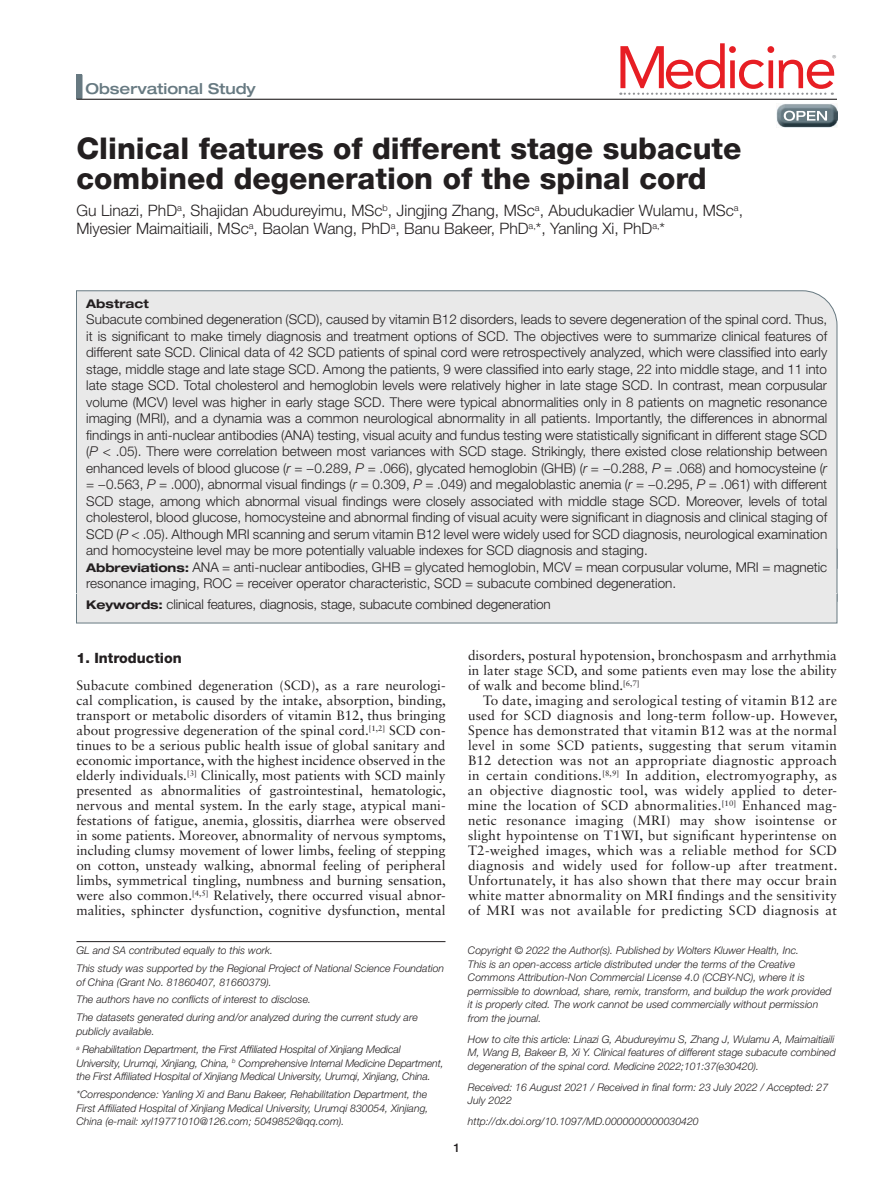
<style>
.page{position:relative;width:891px;height:1188px;background:#fff}
.page>*{position:absolute;margin:0;border:0;box-sizing:border-box;transform-origin:0 0}
.t1{font:59.4px "Avenir";letter-spacing:-.06em;color:#e71e24}
.t2{font:800 30px/30px "Helvetica Neue LT Std";color:#231f20}
.t3{font:300 15.75px/18px "Helvetica Neue LT Std";color:#231f20}
.t4{font:500 expanded 15px "Helvetica Neue LT Std";color:#667981}
.t5{font:800 14.25px "Helvetica Neue LT Std";color:#231f20}
.t6{font:300 13.5px/16.5px "Helvetica Neue LT Std";color:#231f20}
.t7{font:13.5px/15px "Sabon LT Std";color:#231f20;text-align:justify}
.t8{font:700 expanded 12px "Helvetica Neue LT Std";color:#231f20}
.t9{font:500 12px "Helvetica Neue LT Std";color:#231f20}
.t10{font:italic 300 10.5px/13.5px "Helvetica Neue LT Std";color:#231f20}
.t11{font:500 10.35px "Akzidenz Grotesk BE";color:#909295}
.s1{font-style:italic}
.s2{font-weight:700;font-stretch:expanded;font-size:12px}
</style>
<div class="page">
<div style="left:76px;top:74px;width:6px;height:25px;background:#677981"></div>
<hr style="left:76px;top:99px;width:761px;height:1px;background:#231f20">
<img style="left:776px;top:104px;width:61px;height:24px">
<svg style="left:784px;top:111px;width:43px;height:10px"></svg>
<svg style="left:620px;top:93px;width:213px;height:2px"></svg>
<div style="left:76px;top:290px;width:762px;height:279px;background:#e9e9e9"></div>
<div style="left:76px;top:549px;width:761px;height:54px;background:#e9e9e9"></div>
<div style="left:76px;top:594px;width:761px;height:29px;background:#e9e9e9"></div>
<hr style="left:76px;top:941px;width:370px;height:1px;background:#231f20">
<p class="t4" style="left:86px;top:80px;width:172px">Observational Study</p>
<h1 class="t1" style="left:615px;top:33px;width:223px">Medicine</h1>
<p class="t11" style="left:832px;top:52px;width:6px">®</p>
<h2 class="t2" style="left:76px;top:134px;width:667px">Clinical features of different stage subacute combined degeneration of the spinal cord</h2>
<p class="t3" style="left:76px;top:201px;width:668px">Gu Linazi, PhD<sup>a</sup>, Shajidan Abudureyimu, MSc<sup>b</sup>, Jingjing Zhang, MSc<sup>a</sup>, Abudukadier Wulamu, MSc<sup>a</sup>,<br>Miyesier Maimaitiaili, MSc<sup>a</sup>, Baolan Wang, PhD<sup>a</sup>, Banu Bakeer, PhD<sup>a,</sup>*, Yanling Xi, PhD<sup>a,</sup>*</p>
<p class="t8" style="left:86px;top:296px;width:64px">Abstract</p>
<p class="t6" style="left:86px;top:311px;width:743px">Subacute combined degeneration (SCD), caused by vitamin B12 disorders, leads to severe degeneration of the spinal cord. Thus, it is significant to make timely diagnosis and treatment options of SCD. The objectives were to summarize clinical features of different sate SCD. Clinical data of 42 SCD patients of spinal cord were retrospectively analyzed, which were classified into early stage, middle stage and late stage SCD. Among the patients, 9 were classified into early stage, 22 into middle stage, and 11 into late stage SCD. Total cholesterol and hemoglobin levels were relatively higher in late stage SCD. In contrast, mean corpusular volume (MCV) level was higher in early stage SCD. There were typical abnormalities only in 8 patients on magnetic resonance imaging (MRI), and a dynamia was a common neurological abnormality in all patients. Importantly, the differences in abnormal findings in anti-nuclear antibodies (ANA) testing, visual acuity and fundus testing were statistically significant in different stage SCD (<span class="s1">P</span> &lt; .05). There were correlation between most variances with SCD stage. Strikingly, there existed close relationship between enhanced levels of blood glucose (<span class="s1">r</span> = −0.289, <span class="s1">P</span> = .066), glycated hemoglobin (GHB) (<span class="s1">r</span> = −0.288, <span class="s1">P</span> = .068) and homocysteine (<span class="s1">r </span>= −0.563, <span class="s1">P</span> = .000), abnormal visual findings (<span class="s1">r</span> = 0.309, <span class="s1">P</span> = .049) and megaloblastic anemia (<span class="s1">r</span> = −0.295, <span class="s1">P</span> = .061) with different SCD stage, among which abnormal visual findings were closely associated with middle stage SCD. Moreover, levels of total cholesterol, blood glucose, homocysteine and abnormal finding of visual acuity were significant in diagnosis and clinical staging of SCD (<span class="s1">P</span> &lt; .05). Although MRI scanning and serum vitamin B12 level were widely used for SCD diagnosis, neurological examination and homocysteine level may be more potentially valuable indexes for SCD diagnosis and staging.<br><span class="s2">Abbreviations:</span> ANA = anti-nuclear antibodies, GHB = glycated hemoglobin, MCV = mean corpusular volume, MRI = magnetic resonance imaging, ROC = receiver operator characteristic, SCD = subacute combined degeneration.</p>
<p class="t6" style="left:86px;top:596px;width:466px"><span class="s2">Keywords:</span> clinical features, diagnosis, stage, subacute combined degeneration</p>
<p class="t5" style="left:76px;top:650px;width:107px">1. Introduction</p>
<p class="t7" style="left:76px;top:678px;width:371px">Subacute combined degeneration (SCD), as a rare neurologi&shy;cal complication, is caused by the intake, absorption, binding, transport or metabolic disorders of vitamin B12, thus bringing about progressive degeneration of the spinal cord.<sup>[1,2]</sup> SCD con&shy;tinues to be a serious public health issue of global sanitary and economic importance, with the highest incidence observed in the elderly individuals.<sup>[3]</sup> Clinically, most patients with SCD mainly presented as abnormalities of gastrointestinal, hematologic, nervous and mental system. In the early stage, atypical mani&shy;festations of fatigue, anemia, glossitis, diarrhea were observed in some patients. Moreover, abnormality of nervous symptoms, including clumsy movement of lower limbs, feeling of stepping on cotton, unsteady walking, abnormal feeling of peripheral limbs, symmetrical tingling, numbness and burning sensation, were also common.<sup>[4,5]</sup> Relatively, there occurred visual abnor&shy;malities, sphincter dysfunction, cognitive dysfunction, mental</p>
<p class="t7" style="left:468px;top:648px;width:371px">disorders, postural hypotension, bronchospasm and arrhythmia in later stage SCD, and some patients even may lose the ability of walk and become blind.<sup>[6,7]</sup></p>
<p class="t7" style="left:468px;top:693px;width:371px;text-indent:15px">To date, imaging and serological testing of vitamin B12 are used for SCD diagnosis and long-term follow-up. However, Spence has demonstrated that vitamin B12 was at the normal level in some SCD patients, suggesting that serum vitamin B12 detection was not an appropriate diagnostic approach in certain conditions.<sup>[8,9]</sup> In addition, electromyography, as an objective diagnostic tool, was widely applied to deter&shy;mine the location of SCD abnormalities.<sup>[10]</sup> Enhanced mag&shy;netic resonance imaging (MRI) may show isointense or slight hypointense on T1WI, but significant hyperintense on T2-weighed images, which was a reliable method for SCD diagnosis and widely used for follow-up after treatment.<br>Unfortunately, it has also shown that there may occur brain white matter abnormality on MRI findings and the sensitivity of MRI was not available for predicting SCD diagnosis at</p>
<p class="t10" style="left:76px;top:941px;width:369px;line-height:18px">GL and SA contributed equally to this work.<br>This study was supported by the Regional Project of National Science Foundation</p>
<p class="t10" style="left:76px;top:973px;width:343px;line-height:18px">of China (Grant No. 81860407, 81660379).<br>The authors have no conflicts of interest to disclose.<br>The datasets generated during and/or analyzed during the current study are</p>
<p class="t10" style="left:76px;top:1022px;width:326px;line-height:18px">publicly available.<br><sup>a</sup> Rehabilitation Department, the First Affiliated Hospital of Xinjiang Medical</p>
<p class="t10" style="left:76px;top:1056px;width:369px">University, Urumqi, Xinjiang, China, <sup>b</sup> Comprehensive Internal Medicine Department, the First Affiliated Hospital of Xinjiang Medical University, Urumqi, Xinjiang, China.</p>
<p class="t10" style="left:76px;top:1087px;width:354px">*Correspondence: Yanling Xi and Banu Bakeer, Rehabilitation Department, the<br>First Affiliated Hospital of Xinjiang Medical University, Urumqi 830054, Xinjiang,<br>China (e-mail: xyl19771010@126.com; 5049852@qq.com).</p>
<p class="t9" style="left:453px;top:1140px;width:8px">1</p>
<p class="t10" style="left:468px;top:943px;width:365px">Copyright © 2022 the Author(s). Published by Wolters Kluwer Health, Inc.<br>This is an open-access article distributed under the terms of the Creative Commons Attribution-Non Commercial License 4.0 (CCBY-NC), where it is permissible to download, share, remix, transform, and buildup the work provided it is properly cited. The work cannot be used commercially without permission from the journal.</p>
<p class="t10" style="left:468px;top:1032px;width:369px">How to cite this article: Linazi G, Abudureyimu S, Zhang J, Wulamu A, Maimaitiaili<br>M, Wang B, Bakeer B, Xi Y. Clinical features of different stage subacute combined degeneration of the spinal cord. Medicine 2022;101:37(e30420).</p>
<p class="t10" style="left:468px;top:1080px;width:362px">Received: 16 August 2021 / Received in final form: 23 July 2022 / Accepted: 27<br>July 2022</p>
<p class="t10" style="left:468px;top:1114px;width:232px">http://dx.doi.org/10.1097/MD.0000000000030420</p>
</div>
